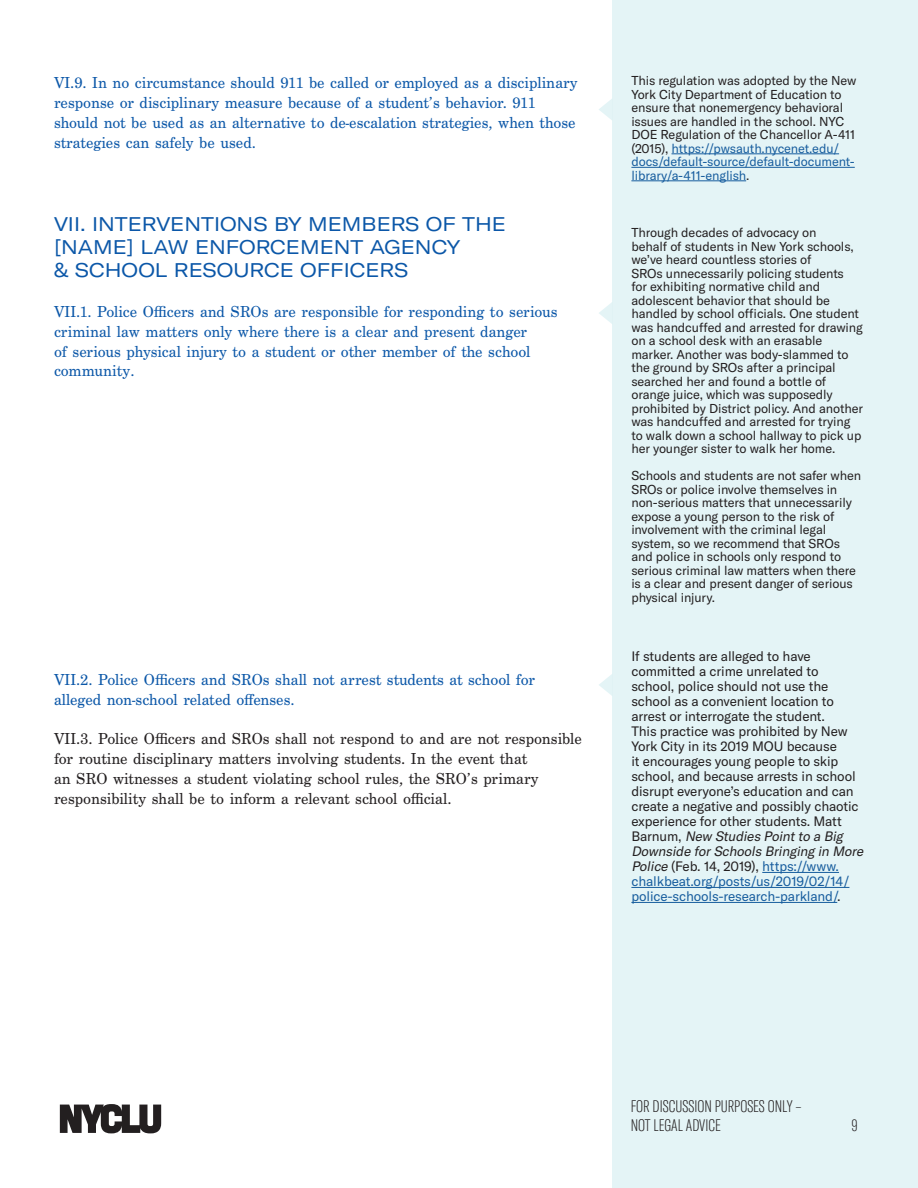
<style>
.page{position:relative;width:918px;height:1188px;background:#fff}
.page>*{position:absolute;margin:0;border:0;box-sizing:border-box;transform-origin:0 0}
.t1{font:expanded 19.5px/23.4px "GT America";color:#0b57a8}
.t2{font:16.5px/19.8px "Century Schoolbook FS";color:#0b57a8}
.t3{font:16.5px/19.8px "Century Schoolbook FS";color:#231f20}
.t4{font:100 extra-condensed 16.5px "GT America";color:#231f20}
.t5{font:13.5px/15px "GT America";letter-spacing:-.01em;color:#231f20}
.t6{font:12.75px/13.5px "GT America";letter-spacing:-.01em;color:#231f20}
.s1{color:#175d9e}
.s2{font-style:italic}
</style>
<div class="page">
<div style="left:612px;top:0;width:306px;height:1188px;background:#e4f4f6"></div>
<svg style="left:60px;top:1104px;width:101px;height:29px"></svg>
<hr style="left:672px;top:154px;width:167px;height:1px;background:#175d9e">
<hr style="left:631px;top:167px;width:224px;height:1px;background:#175d9e">
<hr style="left:631px;top:181px;width:115px;height:1px;background:#175d9e">
<svg style="left:599px;top:99px;width:13px;height:21px"></svg>
<svg style="left:599px;top:302px;width:13px;height:22px"></svg>
<hr style="left:762px;top:872px;width:77px;height:1px;background:#175d9e">
<hr style="left:631px;top:887px;width:218px;height:1px;background:#175d9e">
<hr style="left:631px;top:902px;width:206px;height:1px;background:#175d9e">
<svg style="left:599px;top:674px;width:13px;height:22px"></svg>
<p class="t2" style="left:54px;top:73px;width:525px">VI.9. In no circumstance should 911 be called or employed as a disciplinary response or disciplinary measure because of a student’s behavior. 911 should not be used as an alternative to de-escalation strategies, when those strategies can safely be used.</p>
<p class="t1" style="left:54px;top:212px;width:454px">VII. INTERVENTIONS BY MEMBERS OF THE [NAME] LAW ENFORCEMENT AGENCY</p>
<p class="t1" style="left:54px;top:259px;width:356px">&amp; SCHOOL RESOURCE OFFICERS</p>
<p class="t2" style="left:54px;top:302px;width:505px">VII.1. Police Officers and SROs are responsible for responding to serious criminal law matters only where there is a clear and present danger<br>of serious physical injury to a student or other member of the school community.</p>
<p class="t2" style="left:54px;top:670px;width:483px">VII.2. Police Officers and SROs shall not arrest students at school for alleged non-school related offenses.</p>
<p class="t3" style="left:54px;top:729px;width:529px">VII.3. Police Officers and SROs shall not respond to and are not responsible for routine disciplinary matters involving students. In the event that<br>an SRO witnesses a student violating school rules, the SRO’s primary responsibility shall be to inform a relevant school official.</p>
<p class="t6" style="left:631px;top:74px;width:227px">This regulation was adopted by the New York City Department of Education to ensure that nonemergency behavioral issues are handled in the school. NYC DOE Regulation of the Chancellor A-411 (2015), <span class="s1">https://pwsauth.nycenet.edu/ docs/default-source/default-document&shy;library/a-411-english</span>.</p>
<p class="t6" style="left:631px;top:226px;width:233px">Through decades of advocacy on<br>behalf of students in New York schools, we’ve heard countless stories of<br>SROs unnecessarily policing students<br>for exhibiting normative child and adolescent behavior that should be handled by school officials. One student was handcuffed and arrested for drawing on a school desk with an erasable marker. Another was body-slammed to the ground by SROs after a principal searched her and found a bottle of orange juice, which was supposedly prohibited by District policy. And another was handcuffed and arrested for trying to walk down a school hallway to pick up her younger sister to walk her home.</p>
<p class="t6" style="left:631px;top:469px;width:231px">Schools and students are not safer when SROs or police involve themselves in non-serious matters that unnecessarily expose a young person to the risk of involvement with the criminal legal system, so we recommend that SROs and police in schools only respond to serious criminal law matters when there is a clear and present danger of serious physical injury.</p>
<p class="t5" style="left:631px;top:649px;width:236px">If students are alleged to have committed a crime unrelated to<br>school, police should not use the school as a convenient location to arrest or interrogate the student.<br>This practice was prohibited by New York City in its 2019 MOU because<br>it encourages young people to skip school, and because arrests in school disrupt everyone’s education and can create a negative and possibly chaotic experience for other students. Matt<br>B a r n u m , <span class="s2">New Studies Pointto a Big Downside forSchools Bringing in More Police</span> (Feb. 14, 2019), <span class="s1">https://www. chalkbeat.org/posts/us/2019/02/14/ police-schools-research-parkland/</span>.</p>
<p class="t4" style="left:631px;top:1097px;width:172px">FOR DISCUSSION PURPOSES ONLY –</p>
<p class="t4" style="left:631px;top:1116px;width:92px">NOT LEGAL ADVICE</p>
<p class="t4" style="left:852px;top:1116px;width:8px">9</p>
</div>
